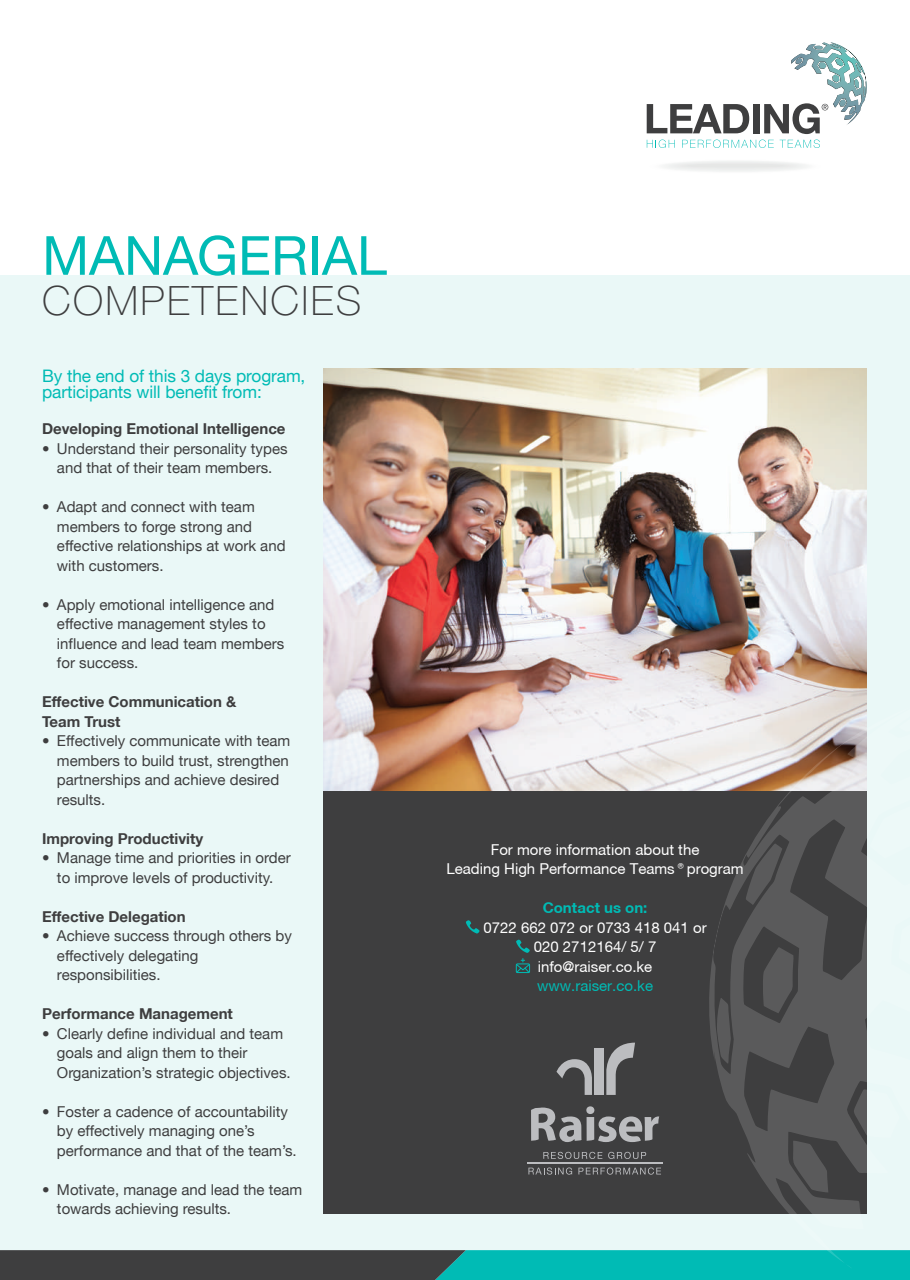
<style>
.page{position:relative;width:910px;height:1280px;background:#fff}
.page>*{position:absolute;margin:0;border:0;box-sizing:border-box;transform-origin:0 0}
.t1{font:54px "Helvetica Neue CE";color:#00bbb5}
.t2{font:100 40.5px "Helvetica Neue";letter-spacing:.06em;color:#3e3e3f}
.t3{font:17.25px/16.5px "Helvetica Neue LT";letter-spacing:-.005em;color:#00bbb5}
.t4{font:15px/19.5px "Helvetica Neue LT";color:#3e3e3f}
.t5{font:700 15px/19.5px "Helvetica Neue LT";color:#3e3e3f}
.t6{font:15px/19.5px "Helvetica Neue CE";color:#fff;text-align:center}
.t7{font:15px "Helvetica Neue CE";color:#00bbb5}
.t8{font:700 15px "Helvetica Neue CE";color:#00bbb5}
</style>
<div class="page">
<div style="left:0;top:275px;width:910px;height:996px;background:#eaf8f7"></div>
<svg style="left:0;top:1250px;width:910px;height:30px;background:#247472"></svg>
<svg style="left:647px;top:104px;width:102px;height:29px"></svg>
<div style="left:753px;top:104px;width:6px;height:29px;background:#3e3e3f"></div>
<svg style="left:647px;top:140px;width:28px;height:8px"></svg>
<svg style="left:682px;top:140px;width:92px;height:8px"></svg>
<svg style="left:780px;top:140px;width:40px;height:8px"></svg>
<div style="left:656px;top:160px;width:158px;height:13px;background:#fafafa;border-radius:50%"></div>
<div style="left:657px;top:160px;width:156px;height:12px;background:#f9f9f9;border-radius:50%"></div>
<div style="left:663px;top:161px;width:145px;height:10px;background:#f5f6f6;border-radius:50%"></div>
<div style="left:668px;top:162px;width:135px;height:8px;background:#f1f3f3;border-radius:50%"></div>
<div style="left:674px;top:163px;width:123px;height:6px;background:#eef0ef;border-radius:50%"></div>
<div style="left:679px;top:163px;width:112px;height:5px;background:#ecedec;border-radius:50%"></div>
<hr style="left:681px;top:164px;width:108px;height:4px;background:#ebebeb;border-radius:50%">
<hr style="left:685px;top:164px;width:100px;height:3px;background:#e8eae9;border-radius:50%">
<hr style="left:688px;top:165px;width:95px;height:2px;background:#e6e7e6;border-radius:50%">
<svg style="left:764px;top:42px;width:103px;height:92px"></svg>
<img style="left:323px;top:369px;width:544px;height:423px">
<div style="left:323px;top:792px;width:544px;height:422px;background:#3e3e3f"></div>
<svg style="left:556px;top:1059px;width:36px;height:36px"></svg>
<svg style="left:606px;top:1043px;width:29px;height:52px"></svg>
<div style="left:594px;top:1048px;width:10px;height:47px;background:#bcbdc0"></div>
<hr style="left:527px;top:1162px;width:135px;height:2px;background:#bcbdc0">
<svg style="left:528px;top:1167px;width:44px;height:8px"></svg>
<svg style="left:578px;top:1167px;width:83px;height:8px"></svg>
<svg style="left:531px;top:1106px;width:129px;height:53px"></svg>
<svg style="left:709px;top:693px;width:201px;height:575px"></svg>
<svg style="left:716px;top:703px;width:194px;height:489px"></svg>
<svg style="left:466px;top:920px;width:14px;height:13px"></svg>
<svg style="left:516px;top:939px;width:14px;height:34px"></svg>
<h1 class="t1" style="left:42px;top:223px;width:346px">MANAGERIAL</h1>
<h2 class="t2" style="left:42px;top:278px;width:321px">COMPETENCIES</h2>
<p class="t3" style="left:42px;top:367px;width:265px">By the end of this 3 days program, participants will benefit from:</p>
<p class="t5" style="left:42px;top:419px;width:245px">Developing Emotional Intelligence</p>
<p class="t4" style="left:42px;top:438px;width:247px;text-align:center">• Understand their personality types and that of their team members.</p>
<p class="t4" style="left:57px;top:497px;width:230px;text-indent:-15px">• Adapt and connect with team members to forge strong and effective relationships at work and with customers.</p>
<p class="t4" style="left:57px;top:594px;width:229px;text-indent:-15px">• Apply emotional intelligence and effective management styles to influence and lead team members for success.</p>
<p class="t5" style="left:42px;top:692px;width:196px">Effective Communication &amp;<br>Team Trust</p>
<p class="t4" style="left:57px;top:731px;width:235px;text-indent:-15px">• Effectively communicate with team members to build trust, strengthen partnerships and achieve desired results.</p>
<p class="t5" style="left:42px;top:828px;width:163px">Improving Productivity</p>
<p class="t4" style="left:42px;top:848px;width:250px;text-align:center">• Manage time and priorities in order to improve levels of productivity.</p>
<p class="t5" style="left:42px;top:906px;width:145px">Effective Delegation</p>
<p class="t4" style="left:57px;top:926px;width:237px;text-indent:-15px">• Achieve success through others by effectively delegating responsibilities.</p>
<p class="t5" style="left:42px;top:1004px;width:192px">Performance Management</p>
<p class="t4" style="left:57px;top:1023px;width:235px;text-indent:-15px">• Clearly define individual and team goals and align them to their<br>Organization’s strategic objectives.</p>
<p class="t4" style="left:57px;top:1101px;width:241px;text-indent:-15px">• Foster a cadence of accountability by effectively managing one’s performance and that of the team’s.</p>
<p class="t4" style="left:57px;top:1179px;width:247px;text-indent:-15px">• Motivate, manage and lead the team towards achieving results.</p>
<p class="t6" style="left:446px;top:840px;width:299px">For more information about the<br>Leading High Performance Teams®program</p>
<p class="t8" style="left:543px;top:898px;width:106px">Contact us on:</p>
<p class="t6" style="left:483px;top:918px;width:225px">0722 662 072 or 0733 418 041 or<br>020 2712164/ 5/ 7 info@raiser.co.ke</p>
<p class="t7" style="left:537px;top:977px;width:118px">www.raiser.co.ke</p>
</div>
